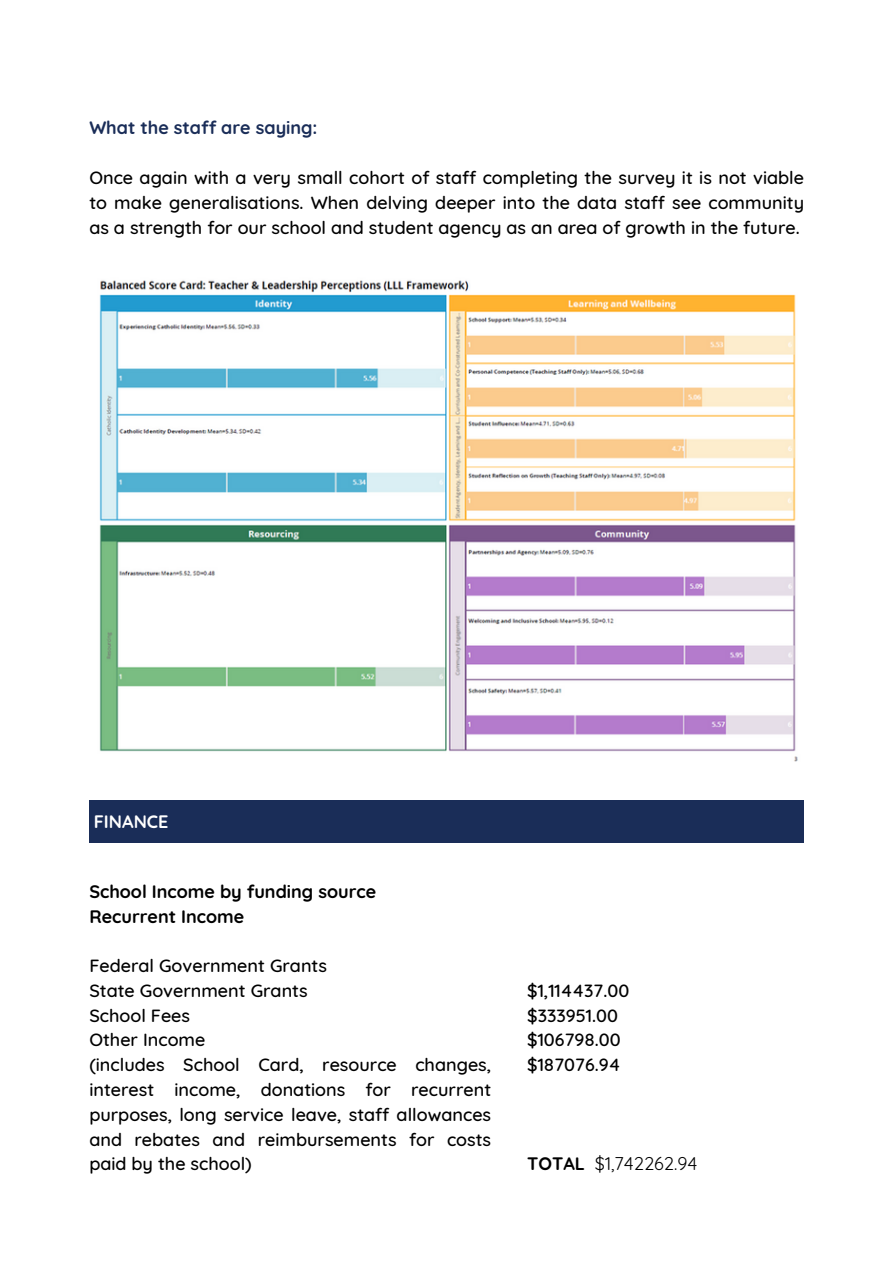
<style>
.page{position:relative;width:893px;height:1264px;background:#fff}
.page>*{position:absolute;margin:0;border:0;box-sizing:border-box;transform-origin:0 0}
.t1{font:500 18px/24.8px "Quicksand";color:#000;text-align:justify}
.t2{font:700 18px "Quicksand";color:#000}
.t3{font:700 18px "Quicksand";color:#1a2d58}
.t4{font:18px "Quicksand";color:#000}
.t5{font:700 18px "Quicksand";color:#fff}
.s1{font-weight:700}
</style>
<div class="page">
<img style="left:99px;top:280px;width:699px;height:481px">
<div style="left:89px;top:799px;width:715px;height:43px;background:#1a2d58"></div>
<p class="t3" style="left:89px;top:116px;width:230px">What the staff are saying:</p>
<p class="t1" style="left:89px;top:165px;width:716px">Once again with a very small cohort of staff completing the survey it is not viable to make generalisations. When delving deeper into the data staff see community as a strength for our school and student agency as an area of growth in the future.</p>
<h1 class="t5" style="left:94px;top:809px;width:76px">FINANCE</h1>
<p class="t2" style="left:89px;top:879px;width:288px">School Income by funding source</p>
<p class="t2" style="left:89px;top:904px;width:156px">Recurrent Income</p>
<p class="t1" style="left:89px;top:953px;width:239px">Federal Government Grants</p>
<p class="t1" style="left:89px;top:977px;width:220px">State Government Grants</p>
<p class="t1" style="left:89px;top:1002px;width:102px">School Fees</p>
<p class="t1" style="left:89px;top:1027px;width:117px">Other Income</p>
<p class="t1" style="left:89px;top:1052px;width:403px">(includes School Card, resource changes, interest income, donations for recurrent purposes, long service leave, staff allowances and rebates and reimbursements for costs paid by the school)</p>
<p class="t1" style="left:527px;top:977px;width:104px">$1,114437.00</p>
<p class="t1" style="left:527px;top:1002px;width:92px">$333951.00</p>
<p class="t1" style="left:527px;top:1027px;width:95px">$106798.00</p>
<p class="t1" style="left:527px;top:1052px;width:95px">$187076.94</p>
<h2 class="t4" style="left:527px;top:1152px;width:172px"><span class="s1">TOTAL</span> $1,742262.94</h2>
</div>
